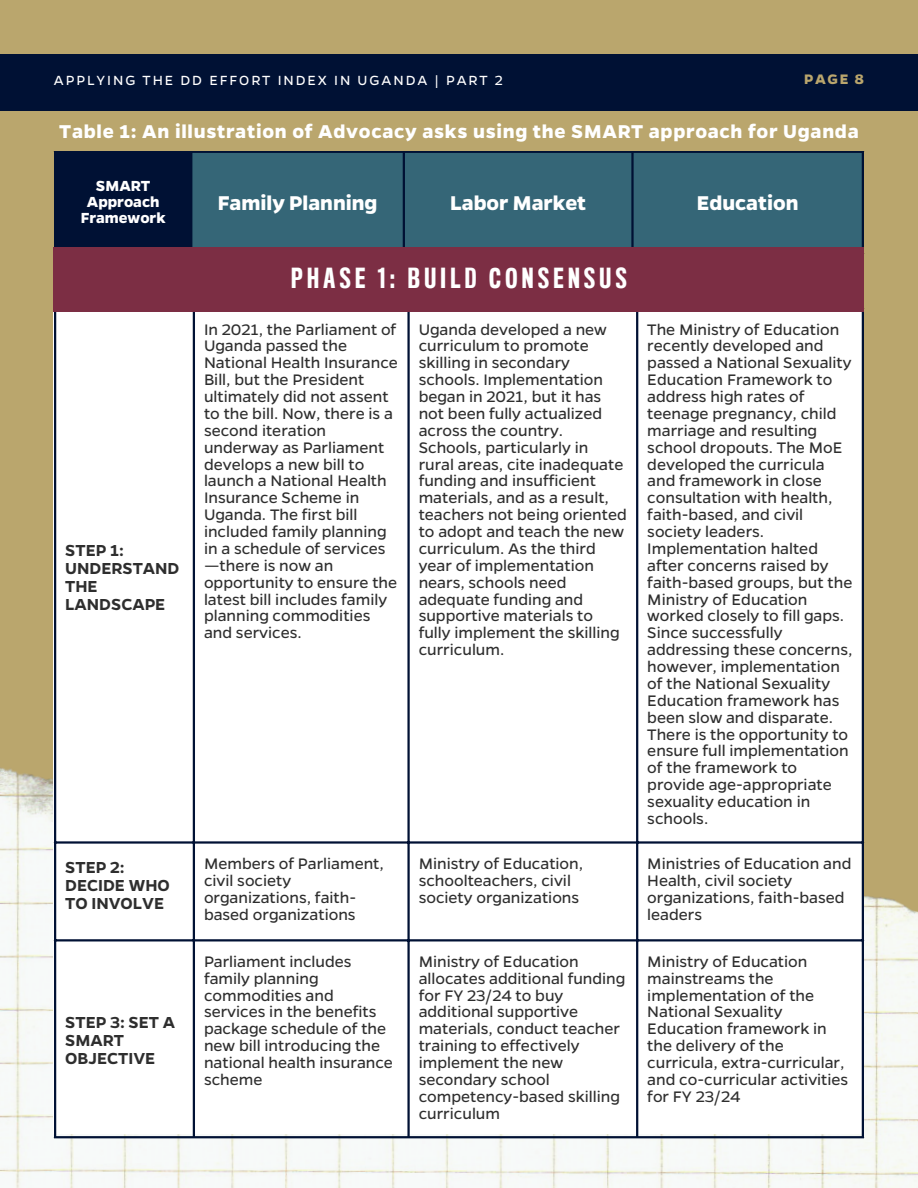
<style>
.page{position:relative;width:918px;height:1188px;background:#baa66d}
.page>*{position:absolute;margin:0;border:0;box-sizing:border-box;transform-origin:0 0}
.t1{font:500 25.5px "Titling Gothic FB Comp";letter-spacing:.175em;color:#fff}
.t2{font:700 22.5px "Gentona";color:#fff}
.t3{font:700 21px "Gentona";letter-spacing:.035em;color:#fff}
.t4{font:600 18px/18px "Gentona";color:#2e2e2e}
.t5{font:17.25px/16.8px "Gentona";color:#2e2e2e}
.t6{font:700 16.5px/15.8px "Gentona";color:#fff;text-align:center}
.t7{font:700 15.6px "Gentona";color:#baa66d}
.t8{font:15px "Gentona";letter-spacing:.13em;color:#fff}
</style>
<div class="page">
<div style="left:55px;top:152px;width:137px;height:101px;background:#001134"></div>
<div style="left:192px;top:153px;width:670px;height:94px;background:#356677"></div>
<hr style="left:54px;top:153px;width:2px;height:99px;background:#001134">
<hr style="left:403px;top:153px;width:2px;height:99px;background:#001134">
<hr style="left:631px;top:153px;width:3px;height:99px;background:#001134">
<hr style="left:862px;top:153px;width:2px;height:99px;background:#001134">
<hr style="left:54px;top:151px;width:810px;height:2px;background:#001134">
<img style="left:0;top:765px;width:918px;height:423px">
<div style="left:54px;top:312px;width:810px;height:822px;background:#fff"></div>
<hr style="left:54px;top:309px;width:2px;height:827px;background:#001134">
<hr style="left:193px;top:309px;width:2px;height:827px;background:#001134">
<hr style="left:407px;top:309px;width:3px;height:827px;background:#001134">
<hr style="left:636px;top:309px;width:2px;height:827px;background:#001134">
<hr style="left:862px;top:309px;width:2px;height:827px;background:#001134">
<hr style="left:54px;top:841px;width:810px;height:3px;background:#001134">
<hr style="left:54px;top:939px;width:810px;height:2px;background:#001134">
<hr style="left:54px;top:1136px;width:810px;height:2px;background:#001134">
<div style="left:54px;top:247px;width:810px;height:65px;background:#7c2e44"></div>
<div style="left:0;top:54px;width:918px;height:56px;background:#001134"></div>
<p class="t8" style="left:54px;top:70px;width:450px">APPLYING THE DD EFFORT INDEX IN UGANDA | PART 2</p>
<p class="t7" style="left:804px;top:69px;width:61px">PAGE 8</p>
<p class="t3" style="left:59px;top:117px;width:801px">Table 1: An illustration of Advocacy asks using the SMART approach for Uganda</p>
<p class="t6" style="left:81px;top:177px;width:86px">SMART<br>Approach<br>Framework</p>
<p class="t4" style="left:65px;top:540px;width:116px">STEP 1:<br>UNDERSTAND<br>THE<br>LANDSCAPE</p>
<p class="t2" style="left:218px;top:188px;width:161px">Family Planning</p>
<p class="t2" style="left:450px;top:188px;width:137px">Labor Market</p>
<p class="t2" style="left:697px;top:188px;width:103px">Education</p>
<p class="t1" style="left:291px;top:268px;width:337px">PHASE 1: BUILD CONSENSUS</p>
<p class="t5" style="left:204px;top:320px;width:195px">In 2021, the Parliament of<br>Uganda passed the<br>National Health Insurance<br>Bill, but the President ultimately did not assent to the bill. Now, there is a second iteration underway as Parliament develops a new bill to launch a National Health<br>Insurance Scheme in<br>Uganda. The first bill included family planning in a schedule of services —there is now an opportunity to ensure the latest bill includes family planning commodities and services.</p>
<p class="t5" style="left:419px;top:320px;width:210px">Uganda developed a new curriculum to promote skilling in secondary schools. Implementation began in 2021, but it has not been fully actualized across the country.<br>Schools, particularly in rural areas, cite inadequate funding and insufficient materials, and as a result, teachers not being oriented to adopt and teach the new curriculum. As the third year of implementation nears, schools need adequate funding and supportive materials to fully implement the skilling curriculum.</p>
<p class="t5" style="left:647px;top:320px;width:207px">The Ministry of Education recently developed and passed a National Sexuality<br>Education Framework to address high rates of teenage pregnancy, child marriage and resulting school dropouts. The MoE developed the curricula and framework in close consultation with health, faith-based, and civil society leaders.<br>Implementation halted after concerns raised by faith-based groups, but the<br>Ministry of Education worked closely to fill gaps.<br>Since successfully addressing these concerns, however, implementation of the National Sexuality<br>Education framework has been slow and disparate.<br>There is the opportunity to ensure full implementation of the framework to provide age-appropriate sexuality education in schools.</p>
<p class="t4" style="left:65px;top:857px;width:106px">STEP 2:<br>DECIDE WHO<br>TO INVOLVE</p>
<p class="t5" style="left:204px;top:854px;width:181px">Members of Parliament, civil society organizations, faith&shy;based organizations</p>
<p class="t5" style="left:419px;top:854px;width:166px">Ministry of Education, schoolteachers, civil society organizations</p>
<p class="t5" style="left:647px;top:854px;width:206px">Ministries of Education and<br>Health, civil society organizations, faith-based leaders</p>
<p class="t4" style="left:65px;top:1012px;width:111px">STEP 3: SET A<br>SMART<br>OBJECTIVE</p>
<p class="t5" style="left:204px;top:952px;width:190px">Parliament includes family planning commodities and services in the benefits package schedule of the new bill introducing the national health insurance scheme</p>
<p class="t5" style="left:419px;top:952px;width:208px">Ministry of Education allocates additional funding for FY 23/24 to buy additional supportive materials, conduct teacher training to effectively implement the new secondary school competency-based skilling curriculum</p>
<p class="t5" style="left:647px;top:952px;width:203px">Ministry of Education mainstreams the implementation of the<br>National Sexuality<br>Education framework in the delivery of the curricula, extra-curricular, and co-curricular activities for FY 23/24</p>
</div>
